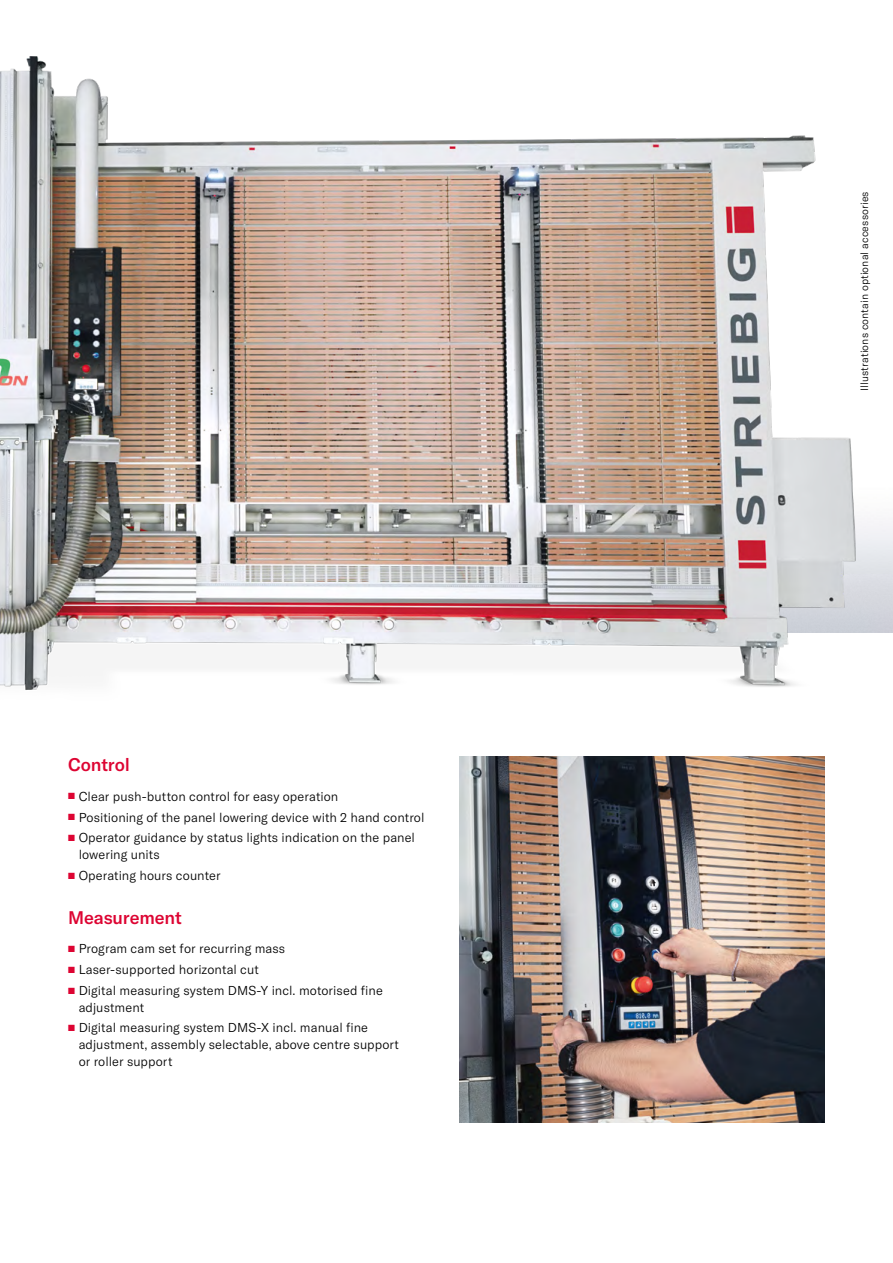
<style>
.page{position:relative;width:893px;height:1263px;background:#fff}
.page>*{position:absolute;margin:0;border:0;box-sizing:border-box;transform-origin:0 0}
.Zwischentitel{font:500 18px "GT America";letter-spacing:-.005em;color:#dd0432}
.t1{font:300 12.75px/16.6px "GT America";letter-spacing:.005em;color:#000}
.Kleintext{font:300 10.5px "GT America";letter-spacing:.015em;color:#000}
.s1{color:#dd0432}
</style>
<div class="page">
<img style="left:29px;top:56px;width:864px;height:576px">
<img style="left:459px;top:757px;width:366px;height:366px">
<img style="left:0;top:57px;width:856px;height:633px">
<p class="Zwischentitel" style="left:68px;top:754px;width:63px">Control</p>
<p class="t1" style="left:68px;top:788px;width:272px"><span class="s1">■</span> Clear push-button control for easy operation</p>
<p class="t1" style="left:68px;top:809px;width:358px"><span class="s1">■</span> Positioning of the panel lowering device with 2 hand control</p>
<p class="t1" style="left:79px;top:829px;width:338px;text-indent:-11px"><span class="s1">■</span> Operator guidance by status lights indication on the panel lowering units</p>
<p class="t1" style="left:68px;top:867px;width:154px"><span class="s1">■</span> Operating hours counter</p>
<p class="Zwischentitel" style="left:68px;top:907px;width:115px">Measurement</p>
<p class="t1" style="left:68px;top:940px;width:219px"><span class="s1">■</span> Program cam set for recurring mass</p>
<p class="t1" style="left:68px;top:961px;width:192px"><span class="s1">■</span> Laser-supported horizontal cut</p>
<p class="t1" style="left:79px;top:982px;width:306px;text-indent:-11px"><span class="s1">■</span> Digital measuring system DMS-Y incl. motorised fine adjustment</p>
<p class="t1" style="left:79px;top:1020px;width:322px;text-indent:-11px"><span class="s1">■</span> Digital measuring system DMS-X incl. manual fine adjustment, assembly selectable, above centre support or roller support</p>
<p class="Kleintext" style="left:858px;top:391px;width:201px;rotate:-90deg">Illustrations contain optional accessories</p>
</div>
